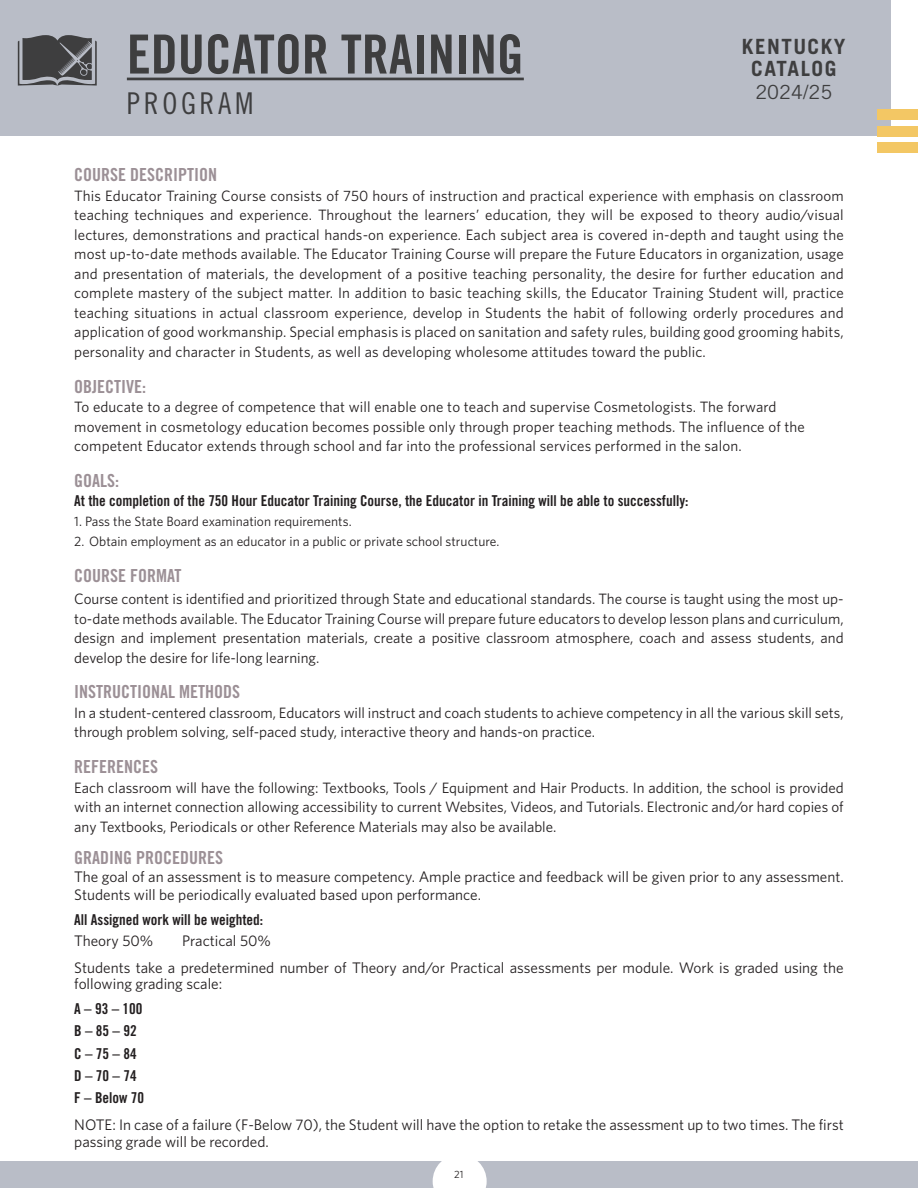
<style>
.page{position:relative;width:918px;height:1188px;background:#fff}
.page>*{position:absolute;margin:0;border:0;box-sizing:border-box;transform-origin:0 0}
.page_headline{font:54px "Trade Gothic LT Std Bd Cn 20";color:#3e3e3f}
.page_headline-2{font:30px "Trade Gothic LT Std Cn 18";letter-spacing:.12em;color:#3e3e3f}
.t1{font:700 21px/22.5px "Trade Gothic LT Std";letter-spacing:.07em;color:#3e3e3f;text-align:center}
.t2{font:19.5px "Trade Gothic LT Std";color:#3e3e3f}
.subheads{font:18px "Trade Gothic LT Std Bd Cn 20";color:#9c9096}
.body_copy{font:18px "Trade Gothic LT Std Bd Cn 20";color:#9c9096}
.body_copy-2{font:15.3px/16.5px "Whitney";color:#231f20}
.subheads-2{font:15.3px "Whitney";color:#231f20}
.subheads-3{font:15px/19.5px "Whitney";letter-spacing:.01em;color:#231f20;text-align:justify}
.body_copy-3{font:15px/19.5px "Whitney";color:#231f20;text-align:justify}
.subheads-4{font:15px "Trade Gothic LT Std Bd Cn 20";color:#231f20}
.body_copy-4{font:13.5px "Whitney";color:#231f20}
.t3{font:10.5px "Whitney";color:#231f20}
</style>
<div class="page">
<div style="left:0;top:1161px;width:918px;height:27px;background:#b9bdc7"></div>
<svg style="left:433px;top:1161px;width:54px;height:27px"></svg>
<div style="left:0;top:0;width:891px;height:136px;background:#b9bdc7"></div>
<div style="left:878px;top:126px;width:40px;height:10px;background:#f3c764"></div>
<div style="left:878px;top:109px;width:40px;height:11px;background:#f3c764"></div>
<div style="left:878px;top:143px;width:40px;height:10px;background:#f3c764"></div>
<svg style="left:18px;top:35px;width:79px;height:51px"></svg>
<hr style="left:127px;top:78px;width:397px;height:2px;background:#3e3e3f">
<p class="page_headline" style="left:127px;top:21px;width:398px">EDUCATOR TRAINING</p>
<p class="page_headline-2" style="left:127px;top:85px;width:128px">PROGRAM</p>
<h3 class="t1" style="left:742px;top:35px;width:105px">KENTUCKY<br>CATALOG</h3>
<h3 class="t2" style="left:755px;top:80px;width:78px">2024/25</h3>
<p class="subheads" style="left:74px;top:164px;width:144px">COURSE DESCRIPTION</p>
<p class="subheads-3" style="left:74px;top:186px;width:771px">This Educator Training Course consists of 750 hours of instruction and practical experience with emphasis on classroom teaching techniques and experience. Throughout the learners’ education, they will be exposed to theory audio/visual lectures, demonstrations and practical hands-on experience. Each subject area is covered in-depth and taught using the most up-to-date methods available. The Educator Training Course will prepare the Future Educators in organization, usage and presentation of materials, the development of a positive teaching personality, the desire for further education and complete mastery of the subject matter. In addition to basic teaching skills, the Educator Training Student will, practice teaching situations in actual classroom experience, develop in Students the habit of following orderly procedures and application of good workmanship. Special emphasis is placed on sanitation and safety rules, building good grooming habits, personality and character in Students, as well as developing wholesome attitudes toward the public.</p>
<p class="subheads" style="left:74px;top:375px;width:73px">OBJECTIVE:</p>
<p class="subheads-3" style="left:74px;top:397px;width:732px;text-align:left">To educate to a degree of competence that will enable one to teach and supervise Cosmetologists. The forward movement in cosmetology education becomes possible only through proper teaching methods. The influence of the competent Educator extends through school and far into the professional services performed in the salon.</p>
<p class="subheads" style="left:74px;top:470px;width:46px">GOALS:</p>
<p class="subheads-4" style="left:74px;top:492px;width:616px">At the completion of the 750 Hour Educator Training Course, the Educator in Training will be able to successfully:</p>
<p class="body_copy-4" style="left:74px;top:512px;width:279px">1. Pass the State Board examination requirements.</p>
<p class="body_copy-4" style="left:74px;top:532px;width:427px">2. Obtain employment as an educator in a public or private school structure.</p>
<p class="subheads" style="left:74px;top:564px;width:109px">COURSE FORMAT</p>
<p class="body_copy-3" style="left:74px;top:589px;width:771px">Course content is identified and prioritized through State and educational standards. The course is taught using the most up&shy;to-date methods available. The Educator Training Course will prepare future educators to develop lesson plans and curriculum, design and implement presentation materials, create a positive classroom atmosphere, coach and assess students, and develop the desire for life-long learning.</p>
<p class="body_copy" style="left:74px;top:681px;width:167px">INSTRUCTIONAL METHODS</p>
<p class="body_copy-3" style="left:74px;top:703px;width:771px">In a student-centered classroom, Educators will instruct and coach students to achieve competency in all the various skill sets, through problem solving, self-paced study, interactive theory and hands-on practice.</p>
<p class="subheads" style="left:74px;top:756px;width:85px">REFERENCES</p>
<p class="subheads-3" style="left:74px;top:777px;width:771px">Each classroom will have the following: Textbooks, Tools / Equipment and Hair Products. In addition, the school is provided with an internet connection allowing accessibility to current Websites, Videos, and Tutorials. Electronic and/or hard copies of any Textbooks, Periodicals or other Reference Materials may also be available.</p>
<p class="body_copy" style="left:74px;top:847px;width:150px">GRADING PROCEDURES</p>
<p class="body_copy-2" style="left:74px;top:868px;width:771px;line-height:18px">The goal of an assessment is to measure competency. Ample practice and feedback will be given prior to any assessment.<br>Students will be periodically evaluated based upon performance.</p>
<p class="subheads-4" style="left:74px;top:911px;width:191px">All Assigned work will be weighted:</p>
<p class="subheads-2" style="left:74px;top:930px;width:81px">Theory 50%</p>
<p class="subheads-2" style="left:182px;top:930px;width:90px">Practical 50%</p>
<p class="body_copy-2" style="left:74px;top:959px;width:771px">Students take a predetermined number of Theory and/or Practical assessments per module. Work is graded using the following grading scale:</p>
<p class="subheads-4" style="left:74px;top:1000px;width:70px">A – 93 – 100</p>
<p class="subheads-4" style="left:74px;top:1022px;width:64px">B – 85 – 92</p>
<p class="subheads-4" style="left:74px;top:1044px;width:64px">C – 75 – 84</p>
<p class="subheads-4" style="left:74px;top:1067px;width:64px">D – 70 – 74</p>
<p class="subheads-4" style="left:74px;top:1089px;width:71px">F – Below 70</p>
<p class="body_copy-2" style="left:74px;top:1116px;width:771px">NOTE: In case of a failure (F-Below 70), the Student will have the option to retake the assessment up to two times. The first passing grade will be recorded.</p>
<p class="t3" style="left:454px;top:1167px;width:11px">21</p>
</div>
